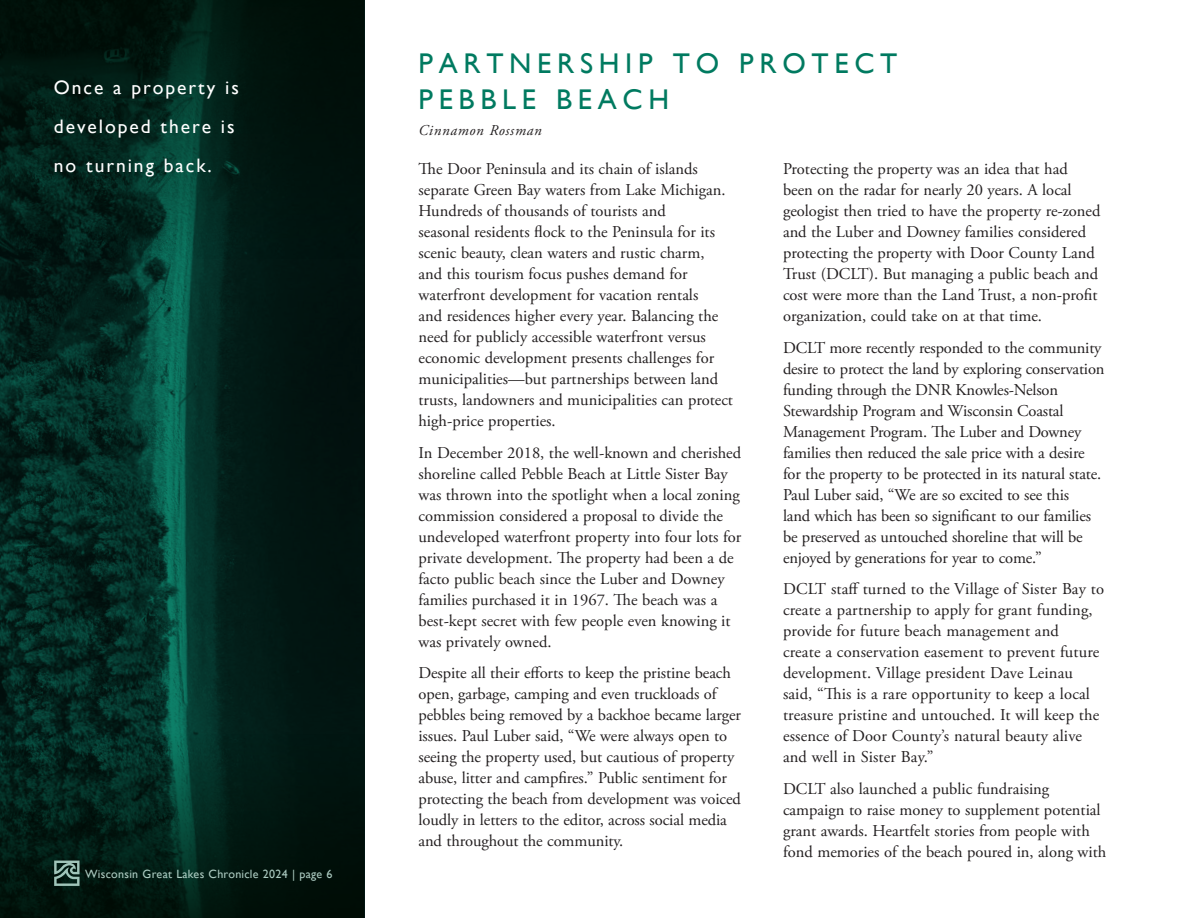
<style>
.page{position:relative;width:1188px;height:918px;background:#fff}
.page>*{position:absolute;margin:0;border:0;box-sizing:border-box;transform-origin:0 0}
.t1{font:28.5px/36px "Gill Sans";letter-spacing:.2em;color:#007a60}
.t2{font:19.5px/39px "Gill Sans";letter-spacing:.1em;color:#fff}
.t3{font:16.5px/21px "Adobe Garamond Pro";color:#231f20}
.t4{font:italic 15px "Adobe Garamond Pro";letter-spacing:.05em;color:#231f20}
.t5{font:12px "Gill Sans";letter-spacing:.025em;color:#accbc1}
</style>
<div class="page">
<img style="left:0;top:273px;width:364px;height:452px">
<svg style="left:0;top:725px;width:364px;height:193px;background:#021e17"></svg>
<svg style="left:0;top:0;width:364px;height:273px;background:#021e17"></svg>
<svg style="left:54px;top:861px;width:26px;height:25px"></svg>
<p class="t2" style="left:54px;top:68px;width:186px">Once a property is developed there is no turning back.</p>
<p class="t5" style="left:85px;top:867px;width:249px">Wisconsin Great Lakes Chronicle 2024 | page 6</p>
<h1 class="t1" style="left:418px;top:46px;width:481px">PARTNERSHIP TO PROTECT<br>PEBBLE BEACH</h1>
<p class="t4" style="left:418px;top:121px;width:125px">Cinnamon Rossman</p>
<p class="t3" style="left:418px;top:159px;width:316px">The Door Peninsula and its chain of islands separate Green Bay waters from Lake Michigan.<br>Hundreds of thousands of tourists and<br>seasonal residents flock to the Peninsula for its scenic beauty, clean waters and rustic charm,<br>and this tourism focus pushes demand for waterfront development for vacation rentals<br>and residences higher every year. Balancing the need for publicly accessible waterfront versus economic development presents challenges for municipalities—but partnerships between land trusts, landowners and municipalities can protect high-price properties.</p>
<p class="t3" style="left:418px;top:442px;width:324px">In December 2018, the well-known and cherished shoreline called Pebble Beach at Little Sister Bay was thrown into the spotlight when a local zoning commission considered a proposal to divide the undeveloped waterfront property into four lots for private development. The property had been a de facto public beach since the Luber and Downey families purchased it in 1967. The beach was a best-kept secret with few people even knowing it was privately owned.</p>
<p class="t3" style="left:418px;top:663px;width:324px">Despite all their efforts to keep the pristine beach open, garbage, camping and even truckloads of pebbles being removed by a backhoe became larger issues. Paul Luber said, “We were always open to seeing the property used, but cautious of property abuse, litter and campfires.” Public sentiment for protecting the beach from development was voiced loudly in letters to the editor, across social media and throughout the community.</p>
<p class="t3" style="left:783px;top:159px;width:319px">Protecting the property was an idea that had been on the radar for nearly 20 years. A local geologist then tried to have the property re-zoned and the Luber and Downey families considered protecting the property with Door County Land Trust (DCLT). But managing a public beach and cost were more than the Land Trust, a non-profit organization, could take on at that time.</p>
<p class="t3" style="left:783px;top:337px;width:323px">DCLT more recently responded to the community desire to protect the land by exploring conservation funding through the DNR Knowles-Nelson Stewardship Program and Wisconsin Coastal Management Program. The Luber and Downey families then reduced the sale price with a desire for the property to be protected in its natural state.<br>Paul Luber said, “We are so excited to see this<br>land which has been so significant to our families be preserved as untouched shoreline that will be enjoyed by generations for year to come.”</p>
<p class="t3" style="left:783px;top:579px;width:323px">DCLT staff turned to the Village of Sister Bay to create a partnership to apply for grant funding, provide for future beach management and<br>create a conservation easement to prevent future development. Village president Dave Leinau said, “This is a rare opportunity to keep a local treasure pristine and untouched. It will keep the essence of Door County’s natural beauty alive and well in Sister Bay.”</p>
<p class="t3" style="left:783px;top:779px;width:325px">DCLT also launched a public fundraising campaign to raise money to supplement potential grant awards. Heartfelt stories from people with fond memories of the beach poured in, along with</p>
</div>
